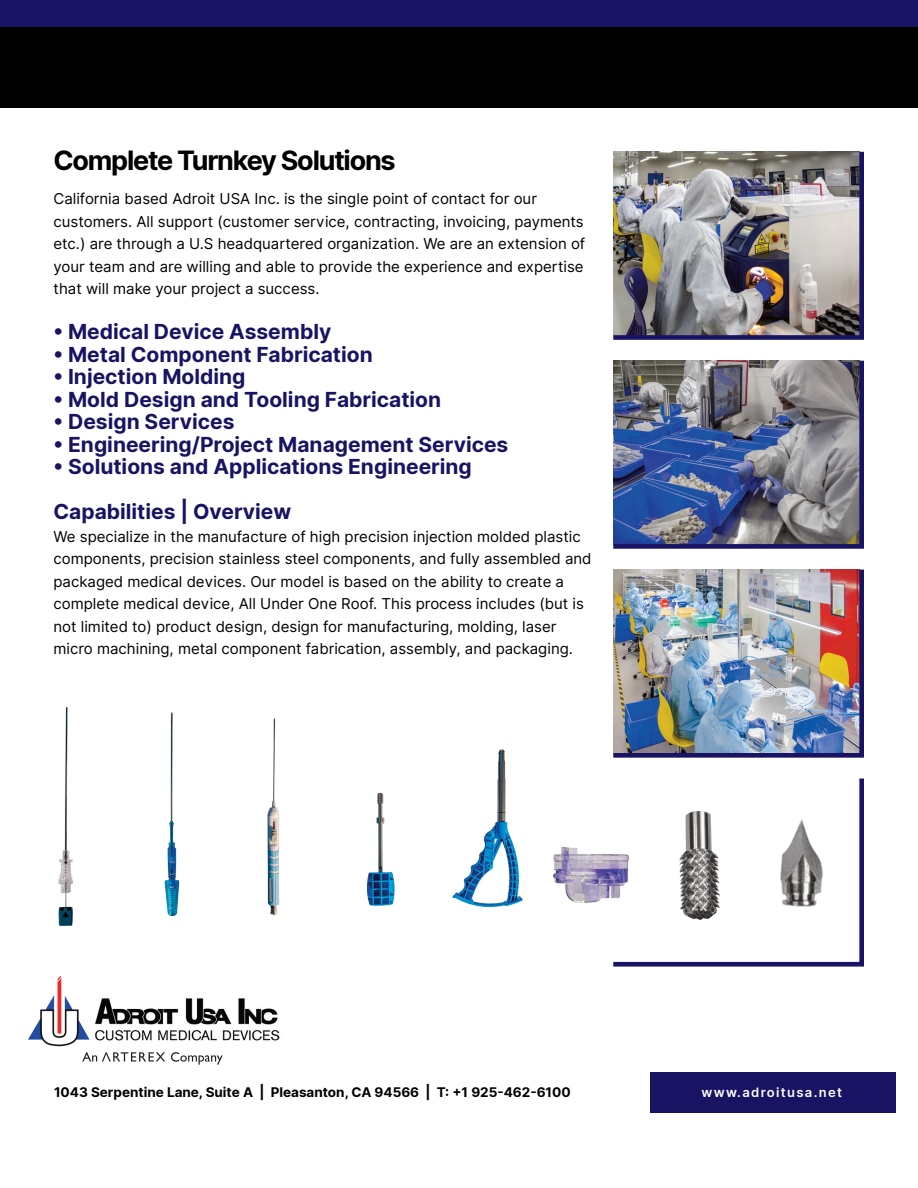
<style>
.page{position:relative;width:918px;height:1188px;background:#fff}
.page>*{position:absolute;margin:0;border:0;box-sizing:border-box;transform-origin:0 0}
.t1{font:700 27px "Inter";letter-spacing:-.045em;color:#000001}
.t2{font:700 21px "Inter";color:#191364}
.t3{font:15px/22.5px "Inter";color:#000001}
.t4{font:700 13.5px "Inter";color:#000001}
.t5{font:600 13.05px "Inter";letter-spacing:.1em;color:#fff}
</style>
<div class="page">
<div style="left:0;top:0;width:918px;height:54px;background:#191364"></div>
<div style="left:0;top:27px;width:918px;height:81px;background:#000001"></div>
<div style="left:650px;top:1072px;width:245px;height:40px;background:#191364"></div>
<svg style="left:82px;top:1052px;width:141px;height:13px"></svg>
<img style="left:613px;top:151px;width:251px;height:189px">
<img style="left:613px;top:360px;width:251px;height:189px">
<img style="left:613px;top:569px;width:251px;height:189px">
<svg style="left:613px;top:778px;width:251px;height:189px"></svg>
<img style="left:29px;top:976px;width:251px;height:71px">
<img style="left:58px;top:706px;width:15px;height:220px">
<img style="left:164px;top:712px;width:16px;height:205px">
<img style="left:267px;top:718px;width:13px;height:198px">
<img style="left:366px;top:792px;width:29px;height:114px">
<img style="left:452px;top:749px;width:71px;height:158px">
<img style="left:553px;top:778px;width:94px;height:154px">
<img style="left:647px;top:804px;width:105px;height:128px">
<img style="left:756px;top:804px;width:87px;height:128px">
<p class="t1" style="left:53px;top:143px;width:344px">Complete Turnkey Solutions</p>
<p class="t3" style="left:53px;top:187px;width:533px">California based Adroit USA Inc. is the single point of contact for our customers. All support (customer service, contracting, invoicing, payments etc.) are through a U.S headquartered organization. We are an extension of your team and are willing and able to provide the experience and expertise that will make your project a success.</p>
<p class="t2" style="left:53px;top:319px;width:279px">• Medical Device Assembly</p>
<p class="t2" style="left:53px;top:341px;width:321px">• Metal Component Fabrication</p>
<p class="t2" style="left:53px;top:364px;width:194px">• Injection Molding</p>
<p class="t2" style="left:53px;top:386px;width:389px">• Mold Design and Tooling Fabrication</p>
<p class="t2" style="left:53px;top:409px;width:183px">• Design Services</p>
<p class="t2" style="left:53px;top:431px;width:456px">• Engineering/Project Management Services</p>
<p class="t2" style="left:53px;top:454px;width:420px">• Solutions and Applications Engineering</p>
<p class="t2" style="left:53px;top:499px;width:239px">Capabilities | Overview</p>
<p class="t3" style="left:53px;top:525px;width:540px">We specialize in the manufacture of high precision injection molded plastic components, precision stainless steel components, and fully assembled and packaged medical devices. Our model is based on the ability to create a complete medical device, All Under One Roof. This process includes (but is not limited to) product design, design for manufacturing, molding, laser micro machining, metal component fabrication, assembly, and packaging.</p>
<p class="t4" style="left:54px;top:1084px;width:518px">1043 Serpentine Lane, Suite A | Pleasanton, CA 94566 | T: +1 925-462-6100</p>
<p class="t5" style="left:702px;top:1084px;width:142px">www.adroitusa.net</p>
</div>
